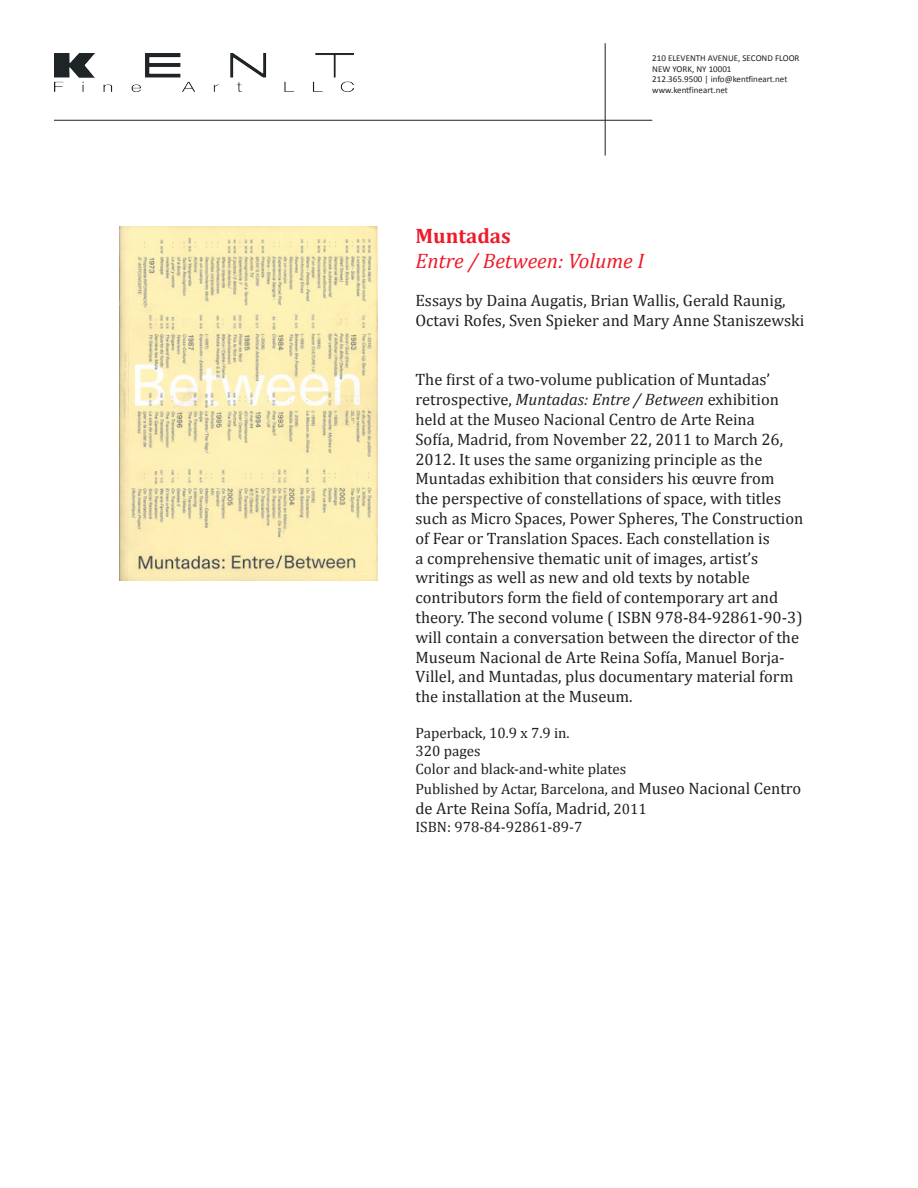
<style>
.page{position:relative;width:918px;height:1188px;background:#fff}
.page>*{position:absolute;margin:0;border:0;box-sizing:border-box;transform-origin:0 0}
.t1{font:italic 21px "Cambria";color:#ee1b29}
.t2{font:700 21px "Cambria";color:#ee1b29}
.t3{font:16.5px/19.8px "Cambria";color:#231f20}
.t4{font:15px/18px "Cambria";color:#231f20}
.t5{font:9px/10.8px "Calibri";color:#231f20}
.s1{font-style:italic}
.s2{font-size:16.5px}
.s3{font-size:15px}
</style>
<div class="page">
<img style="left:54px;top:54px;width:299px;height:38px">
<hr style="left:605px;top:43px;width:1px;height:113px;background:#231f20">
<hr style="left:54px;top:120px;width:598px;height:1px;background:#231f20">
<img style="left:119px;top:227px;width:259px;height:353px">
<p class="t5" style="left:652px;top:52px;width:149px">210 ELEVENTH AVENUE, SECOND FLOOR<br>NEW YORK, NY 10001<br>212.365.9500 | info@kentfineart.net www.kentfineart.net</p>
<p class="t2" style="left:415px;top:221px;width:97px">Muntadas</p>
<p class="t1" style="left:415px;top:246px;width:230px">Entre / Between: Volume I</p>
<p class="t3" style="left:415px;top:291px;width:391px">Essays by Daina Augatis, Brian Wallis, Gerald Raunig,<br>Octavi Rofes, Sven Spieker and Mary Anne Staniszewski</p>
<p class="t3" style="left:415px;top:370px;width:390px">The first of a two-volume publication of Muntadas’ retrospective, <span class="s1">Muntadas: Entre / Between</span> exhibition held at the Museo Nacional Centro de Arte Reina<br>Sofía, Madrid, from November 22, 2011 to March 26, 2012. It uses the same organizing principle as the Muntadas exhibition that considers his œuvre from<br>the perspective of constellations of space, with titles such as Micro Spaces, Power Spheres, The Construction of Fear or Translation Spaces. Each constellation is<br>a comprehensive thematic unit of images, artist’s writings as well as new and old texts by notable contributors form the field of contemporary art and theory. The second volume ( ISBN 978-84-92861-90-3) will contain a conversation between the director of the Museum Nacional de Arte Reina Sofía, Manuel Borja-Villel, and Muntadas, plus documentary material form the installation at the Museum.</p>
<p class="t4" style="left:415px;top:724px;width:212px">Paperback, 10.9 x 7.9 in.<br>320 pages<br>Color and black-and-white plates</p>
<p class="t4" style="left:415px;top:780px;width:387px">Published by Actar, Barcelona, and <span class="s2">Museo Nacional Centro</span></p>
<p class="t3" style="left:415px;top:798px;width:233px">de Arte Reina Sofía, Madrid, <span class="s3">2011</span></p>
<p class="t4" style="left:415px;top:818px;width:168px">ISBN: 978-84-92861-89-7</p>
</div>
